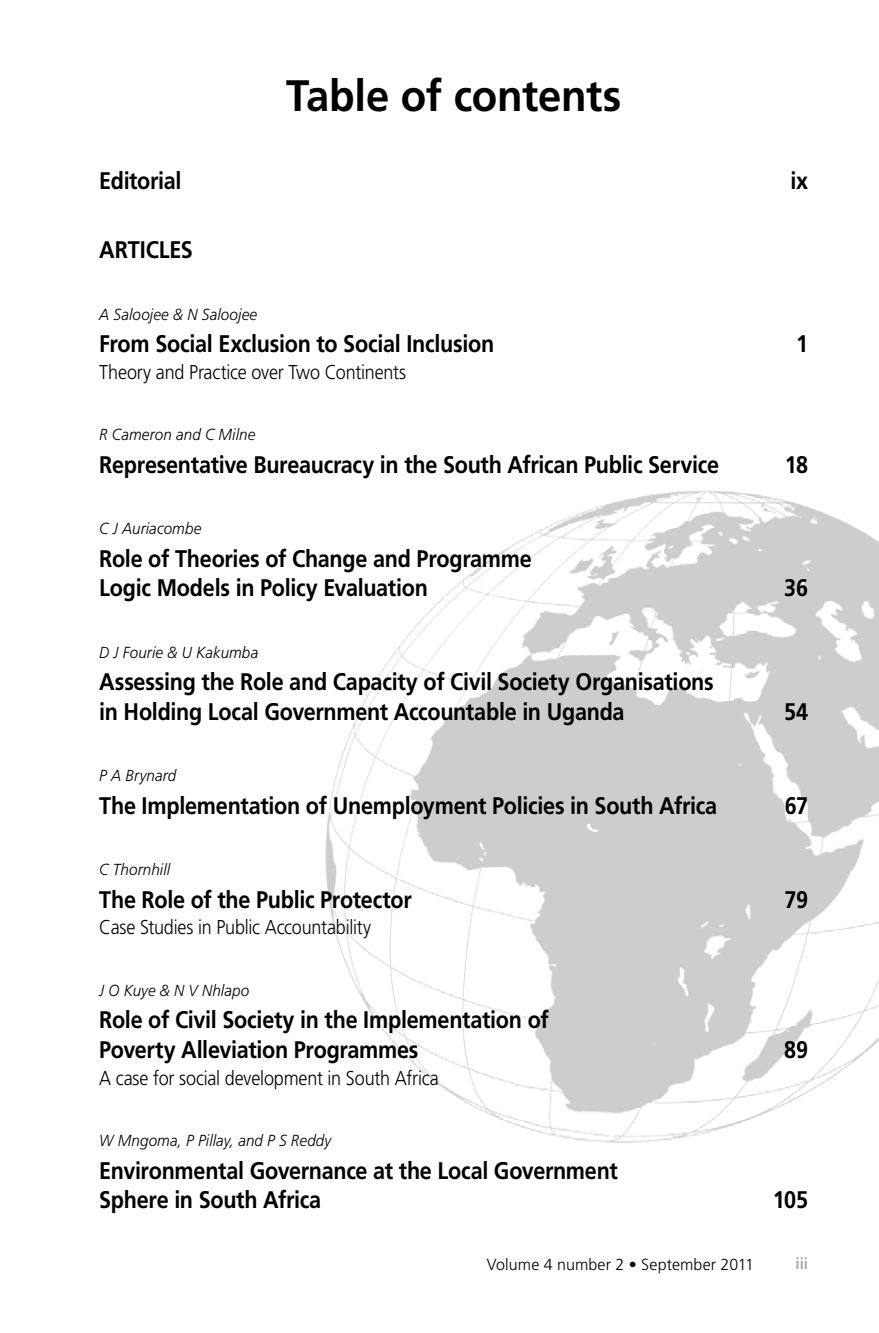
<style>
.page{position:relative;width:879px;height:1333px;background:#fff}
.page>*{position:absolute;margin:0;border:0;box-sizing:border-box;transform-origin:0 0}
.t1{font:700 44px "Frutiger";letter-spacing:-.01em;color:#000;scale:.95 1}
.t2{font:700 24px/29.6px "Frutiger";letter-spacing:-.015em;color:#000;scale:.9 1}
.t3{font:300 20px "Frutiger";letter-spacing:-.01em;color:#000;scale:.9 1}
.t4{font:italic 300 16px "Frutiger";letter-spacing:.005em;color:#000;scale:.95 1}
.t5{font:300 16px "Frutiger";letter-spacing:.005em;color:#000}
.t6{font:700 condensed 16px "Frutiger";color:#aaa}
</style>
<div class="page">
<img style="left:325px;top:491px;width:554px;height:652px">
<h1 class="t1" style="left:286px;top:69px;width:354px">Table of contents</h1>
<p class="t2" style="left:99px;top:165px;width:93px">Editorial</p>
<p class="t2" style="left:790px;top:165px;width:21px">ix</p>
<p class="t2" style="left:99px;top:235px;width:106px">ARTICLES</p>
<p class="t4" style="left:99px;top:305px;width:168px">A Saloojee &amp; N Saloojee</p>
<p class="t2" style="left:99px;top:329px;width:440px">From Social Exclusion to Social Inclusion</p>
<p class="t2" style="left:796px;top:329px;width:15px">1</p>
<p class="t3" style="left:99px;top:360px;width:343px">Theory and Practice over Two Continents</p>
<p class="t4" style="left:99px;top:425px;width:166px">R Cameron and C Milne</p>
<p class="t2" style="left:99px;top:449px;width:690px">Representative Bureaucracy in the South African Public Service</p>
<p class="t2" style="left:785px;top:449px;width:27px">18</p>
<p class="t4" style="left:99px;top:519px;width:109px">C J Auriacombe</p>
<p class="t2" style="left:99px;top:543px;width:482px">Role of Theories of Change and Programme<br>Logic Models in Policy Evaluation</p>
<p class="t4" style="left:99px;top:643px;width:169px">D J Fourie &amp; U Kakumba</p>
<p class="t2" style="left:99px;top:667px;width:684px">Assessing the Role and Capacity of Civil Society Organisations in Holding Local Government Accountable in Uganda</p>
<p class="t2" style="left:784px;top:573px;width:28px">36</p>
<p class="t2" style="left:784px;top:696px;width:28px">54</p>
<p class="t4" style="left:99px;top:766px;width:83px">P A Brynard</p>
<p class="t2" style="left:99px;top:790px;width:688px">The Implementation of Unemployment Policies in South Africa</p>
<p class="t2" style="left:784px;top:790px;width:28px">67</p>
<p class="t4" style="left:99px;top:860px;width:76px">C Thornhill</p>
<p class="t2" style="left:99px;top:884px;width:349px">The Role of the Public Protector</p>
<p class="t2" style="left:784px;top:884px;width:28px">79</p>
<p class="t3" style="left:99px;top:916px;width:303px">Case Studies in Public Accountability</p>
<p class="t4" style="left:99px;top:981px;width:159px">J O Kuye &amp; N V Nhlapo</p>
<p class="t2" style="left:99px;top:1004px;width:501px">Role of Civil Society in the Implementation of<br>Poverty Alleviation Programmes</p>
<p class="t3" style="left:99px;top:1066px;width:379px">A case for social development in South Africa</p>
<p class="t4" style="left:99px;top:1131px;width:246px">W Mngoma, P Pillay, and P S Reddy</p>
<p class="t2" style="left:99px;top:1155px;width:578px">Environmental Governance at the Local Government<br>Sphere in South Africa</p>
<p class="t2" style="left:784px;top:1034px;width:28px">89</p>
<p class="t2" style="left:773px;top:1184px;width:41px">105</p>
<p class="t5" style="left:487px;top:1255px;width:269px">Volume 4 number 2 • September 2011</p>
<p class="t6" style="left:795px;top:1254px;width:14px">iii</p>
</div>
